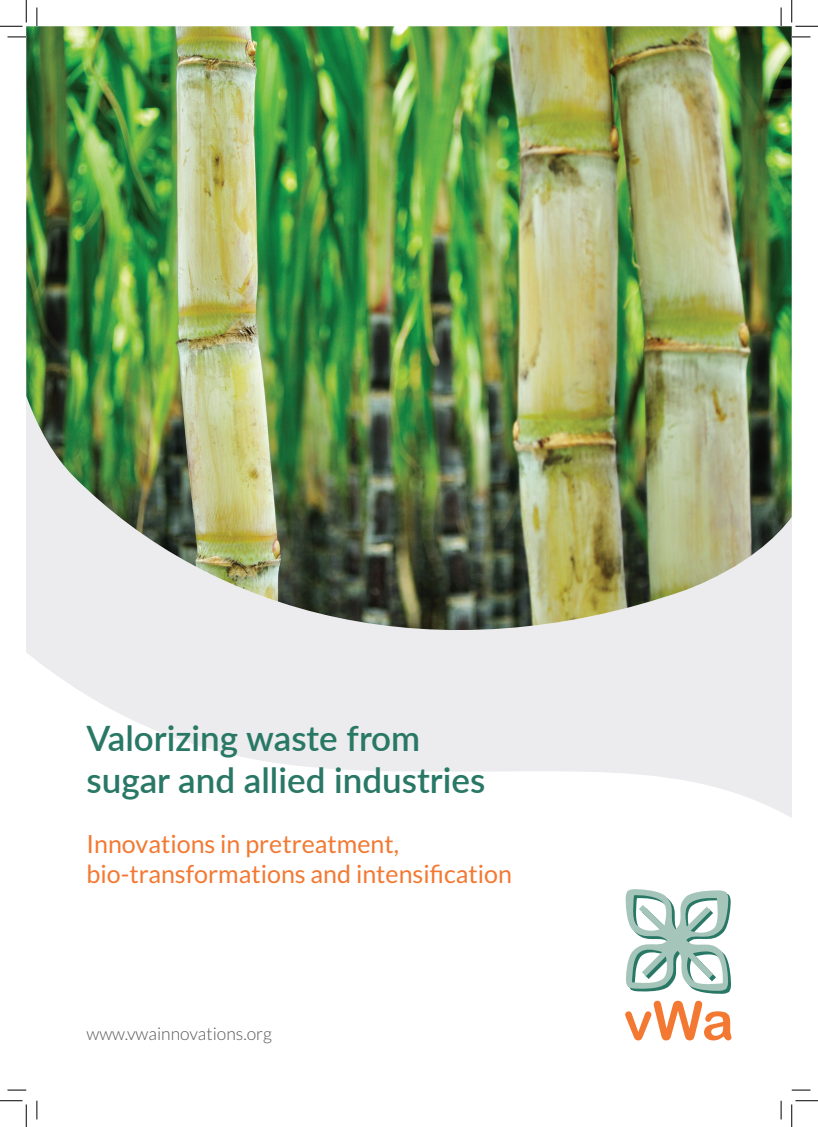
<style>
.page{position:relative;width:818px;height:1127px;background:#fff}
.page>*{position:absolute;margin:0;border:0;box-sizing:border-box;transform-origin:0 0}
.t1{font:600 35px "Lato";color:#297866}
.t2{font:25px/30px "Lato";color:#f37932}
.t3{font:300 17.5px "Lato";color:#57585a}
</style>
<div class="page">
<svg style="left:58px;top:676px;width:734px;height:142px;fill:#ececee"></svg>
<div style="left:26px;top:631px;width:766px;height:45px;background:#ececee"></div>
<img style="left:26px;top:26px;width:766px;height:605px">
<svg style="left:625px;top:1000px;width:106px;height:40px"></svg>
<svg style="left:625px;top:889px;width:106px;height:104px"></svg>
<svg style="left:8px;top:36px;width:18px;height:2px"></svg>
<svg style="left:792px;top:36px;width:18px;height:2px"></svg>
<svg style="left:8px;top:1089px;width:18px;height:1px"></svg>
<svg style="left:792px;top:1089px;width:18px;height:1px"></svg>
<svg style="left:36px;top:8px;width:2px;height:18px"></svg>
<svg style="left:36px;top:1100px;width:2px;height:19px"></svg>
<svg style="left:780px;top:8px;width:2px;height:18px"></svg>
<svg style="left:780px;top:1100px;width:2px;height:19px"></svg>
<svg style="left:0;top:0;width:27px;height:27px"></svg>
<svg style="left:0;top:1100px;width:27px;height:26px"></svg>
<svg style="left:791px;top:0;width:27px;height:27px"></svg>
<svg style="left:791px;top:1100px;width:27px;height:26px"></svg>
<p class="t1" style="left:86px;top:712px;width:335px">Valorizing waste from</p>
<p class="t1" style="left:86px;top:754px;width:400px">sugar and allied industries</p>
<p class="t2" style="left:86px;top:828px;width:427px">Innovations in pretreatment, bio-transformations and intensification</p>
<p class="t3" style="left:86px;top:1024px;width:187px">www.vwainnovations.org</p>
</div>
